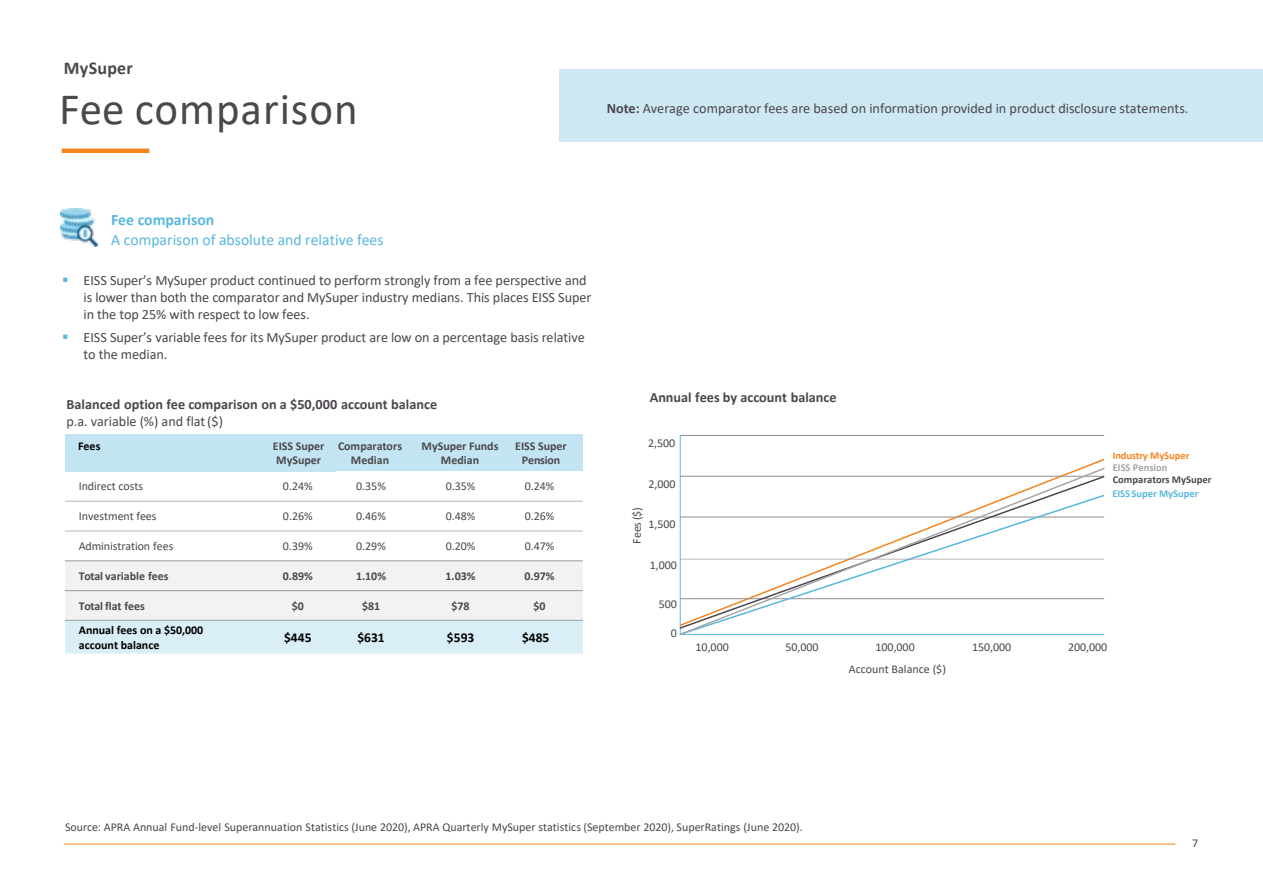
<style>
.page{position:relative;width:1263px;height:894px;background:#fff}
.page>*{position:absolute;margin:0;border:0;box-sizing:border-box;transform-origin:0 0}
.t1{font:45px "Calibri";letter-spacing:.02em;color:#4b474c}
.t2{font:700 18px "Calibri";letter-spacing:.015em;color:#4b474c}
.t3{font:15.75px "Calibri";color:#58b7dd}
.t4{font:700 15.75px "Calibri";color:#58b7dd}
.t5{font:14.25px/17.1px "Calibri";letter-spacing:-.005em;color:#4c464d}
.t6{font:700 14.25px/17.1px "Calibri";color:#4c464d}
.t7{font:14.25px "Calibri";color:#4b474c}
.t8{font:700 13.5px "Calibri";color:#000}
.t9{font:12px "Calibri";color:#4c464d}
.t10{font:700 12px/14.4px "Calibri";color:#4b474c;text-align:center}
.t11{font:12px "Calibri";letter-spacing:-.005em;color:#4b474c}
.t12{font:700 12px/14.4px "Calibri";color:#000}
.t13{font:700 10.5px "Calibri";color:#4c464d}
.t14{font:700 10.5px "Calibri";color:#58b7dd}
.t15{font:700 10.5px "Calibri";letter-spacing:-.015em;color:#f5841f}
.t16{font:700 10.5px "Calibri";color:#a6a6a6}
.s1{font-weight:700}
.s2{color:#58b7dd}
.s3{font-weight:400}
</style>
<div class="page">
<hr style="left:64px;top:843px;width:1111px;height:1px;background:#f5841f">
<img style="left:61px;top:209px;width:36px;height:38px">
<div style="left:62px;top:148px;width:87px;height:5px;background:#f5841f"></div>
<div style="left:560px;top:69px;width:703px;height:72px;background:#cde8f3"></div>
<div style="left:65px;top:434px;width:189px;height:37px;background:#c3e5f3"></div>
<div style="left:254px;top:434px;width:82px;height:37px;background:#c3e5f3"></div>
<div style="left:336px;top:434px;width:82px;height:37px;background:#c3e5f3"></div>
<div style="left:418px;top:434px;width:83px;height:37px;background:#c3e5f3"></div>
<div style="left:501px;top:434px;width:82px;height:37px;background:#c3e5f3"></div>
<div style="left:65px;top:560px;width:189px;height:30px;background:#f2f2f2"></div>
<div style="left:254px;top:560px;width:82px;height:30px;background:#f2f2f2"></div>
<div style="left:336px;top:560px;width:82px;height:30px;background:#f2f2f2"></div>
<div style="left:418px;top:560px;width:83px;height:30px;background:#f2f2f2"></div>
<div style="left:501px;top:560px;width:82px;height:30px;background:#f2f2f2"></div>
<div style="left:65px;top:590px;width:189px;height:30px;background:#f2f2f2"></div>
<div style="left:254px;top:590px;width:82px;height:30px;background:#f2f2f2"></div>
<div style="left:336px;top:590px;width:82px;height:30px;background:#f2f2f2"></div>
<div style="left:418px;top:590px;width:83px;height:30px;background:#f2f2f2"></div>
<div style="left:501px;top:590px;width:82px;height:30px;background:#f2f2f2"></div>
<div style="left:65px;top:620px;width:189px;height:34px;background:#d9eef7"></div>
<div style="left:254px;top:620px;width:82px;height:34px;background:#d9eef7"></div>
<div style="left:336px;top:620px;width:82px;height:34px;background:#d9eef7"></div>
<div style="left:418px;top:620px;width:83px;height:34px;background:#d9eef7"></div>
<div style="left:501px;top:620px;width:82px;height:34px;background:#d9eef7"></div>
<hr style="left:65px;top:500px;width:518px;height:1px;background:#bfbfbf">
<hr style="left:65px;top:530px;width:518px;height:1px;background:#bfbfbf">
<hr style="left:65px;top:560px;width:518px;height:1px;background:#a6a6a6">
<hr style="left:65px;top:590px;width:518px;height:1px;background:#a6a6a6">
<hr style="left:65px;top:619px;width:518px;height:1px;background:#a6a6a6">
<hr style="left:65px;top:653px;width:518px;height:1px;background:#fff">
<hr style="left:680px;top:435px;width:424px;height:1px;background:#928c8f">
<svg style="left:679px;top:466px;width:426px;height:169px"></svg>
<p class="t2" style="left:64px;top:55px;width:71px">MySuper</p>
<h2 class="t1" style="left:59px;top:77px;width:300px">Fee comparison</h2>
<p class="t7" style="left:607px;top:98px;width:583px"><span class="s1">Note:</span> Average comparator fees are based on information provided in product disclosure statements.</p>
<p class="t4" style="left:111px;top:208px;width:105px">Fee comparison</p>
<p class="t3" style="left:111px;top:229px;width:274px">A comparison of absolute and relative fees</p>
<p class="t5" style="left:84px;top:271px;width:509px;text-indent:-21px"><span class="s2">▪</span> EISS Super’s MySuper product continued to perform strongly from a fee perspective and is lower than both the comparator and MySuper industry medians. This places EISS Super in the top 25% with respect to low fees.</p>
<p class="t5" style="left:84px;top:328px;width:503px;text-indent:-21px"><span class="s2">▪</span> EISS Super’s variable fees for its MySuper product are low on a percentage basis relative to the median.</p>
<p class="t6" style="left:66px;top:395px;width:372px">Balanced option fee comparison on a $50,000 account balance <span class="s3">p.a. variable (%) and flat($)</span></p>
<p class="t6" style="left:650px;top:389px;width:188px">Annual fees by account balance</p>
<p class="t12" style="left:78px;top:438px;width:24px">Fees</p>
<p class="t10" style="left:273px;top:438px;width:53px;text-align:left">EISS Super<br>MySuper</p>
<p class="t10" style="left:338px;top:438px;width:66px">Comparators<br>Median</p>
<p class="t10" style="left:422px;top:438px;width:78px">MySuper Funds<br>Median</p>
<p class="t10" style="left:515px;top:438px;width:53px">EISS Super<br>Pension</p>
<p class="t11" style="left:79px;top:478px;width:66px">Indirect costs</p>
<p class="t11" style="left:283px;top:478px;width:31px">0.24%</p>
<p class="t11" style="left:356px;top:478px;width:31px">0.35%</p>
<p class="t11" style="left:446px;top:478px;width:31px">0.35%</p>
<p class="t11" style="left:525px;top:478px;width:31px">0.24%</p>
<p class="t11" style="left:79px;top:507px;width:79px">Investment fees</p>
<p class="t11" style="left:283px;top:507px;width:31px">0.26%</p>
<p class="t11" style="left:356px;top:507px;width:31px">0.46%</p>
<p class="t11" style="left:446px;top:507px;width:31px">0.48%</p>
<p class="t11" style="left:525px;top:507px;width:31px">0.26%</p>
<p class="t11" style="left:79px;top:537px;width:96px">Administration fees</p>
<p class="t11" style="left:283px;top:537px;width:31px">0.39%</p>
<p class="t11" style="left:356px;top:537px;width:31px">0.29%</p>
<p class="t11" style="left:446px;top:537px;width:31px">0.20%</p>
<p class="t11" style="left:525px;top:537px;width:31px">0.47%</p>
<p class="t10" style="left:79px;top:568px;width:92px">Total variable fees</p>
<p class="t10" style="left:283px;top:568px;width:32px">0.89%</p>
<p class="t10" style="left:356px;top:568px;width:32px">1.10%</p>
<p class="t10" style="left:446px;top:568px;width:32px">1.03%</p>
<p class="t10" style="left:525px;top:568px;width:32px">0.97%</p>
<p class="t10" style="left:79px;top:598px;width:68px">Total flat fees</p>
<p class="t10" style="left:292px;top:598px;width:14px">$0</p>
<p class="t10" style="left:362px;top:598px;width:20px">$81</p>
<p class="t10" style="left:452px;top:598px;width:20px">$78</p>
<p class="t10" style="left:534px;top:598px;width:14px">$0</p>
<p class="t12" style="left:79px;top:622px;width:126px">Annual fees on a $50,000 account balance</p>
<p class="t8" style="left:284px;top:627px;width:29px">$445</p>
<p class="t8" style="left:357px;top:627px;width:29px">$631</p>
<p class="t8" style="left:447px;top:627px;width:29px">$593</p>
<p class="t8" style="left:522px;top:627px;width:29px">$485</p>
<p class="t9" style="left:648px;top:434px;width:29px">2,500</p>
<p class="t9" style="left:648px;top:475px;width:29px">2,000</p>
<p class="t9" style="left:628px;top:543px;width:38px;rotate:-90deg">Fees ($)</p>
<p class="t9" style="left:648px;top:515px;width:29px">1,500</p>
<p class="t9" style="left:650px;top:556px;width:29px">1,000</p>
<p class="t9" style="left:659px;top:595px;width:20px">500</p>
<p class="t9" style="left:671px;top:624px;width:8px">0</p>
<p class="t15" style="left:1113px;top:448px;width:78px">Industry MySuper</p>
<p class="t13" style="left:1113px;top:472px;width:100px">Comparators MySuper</p>
<p class="t16" style="left:1113px;top:459px;width:56px">EISS Pension</p>
<p class="t14" style="left:1112px;top:486px;width:88px">EISS Super MySuper</p>
<p class="t9" style="left:696px;top:638px;width:35px">10,000</p>
<p class="t9" style="left:785px;top:638px;width:35px">50,000</p>
<p class="t9" style="left:876px;top:638px;width:41px">100,000</p>
<p class="t9" style="left:972px;top:638px;width:41px">150,000</p>
<p class="t9" style="left:1068px;top:638px;width:41px">200,000</p>
<p class="t9" style="left:849px;top:660px;width:99px">Account Balance ($)</p>
<p class="t9" style="left:65px;top:818px;width:739px">Source: APRA Annual Fund-level Superannuation Statistics (June 2020), APRA Quarterly MySuper statistics (September 2020), SuperRatings (June 2020).</p>
<p class="t11" style="left:1192px;top:834px;width:8px">7</p>
</div>
